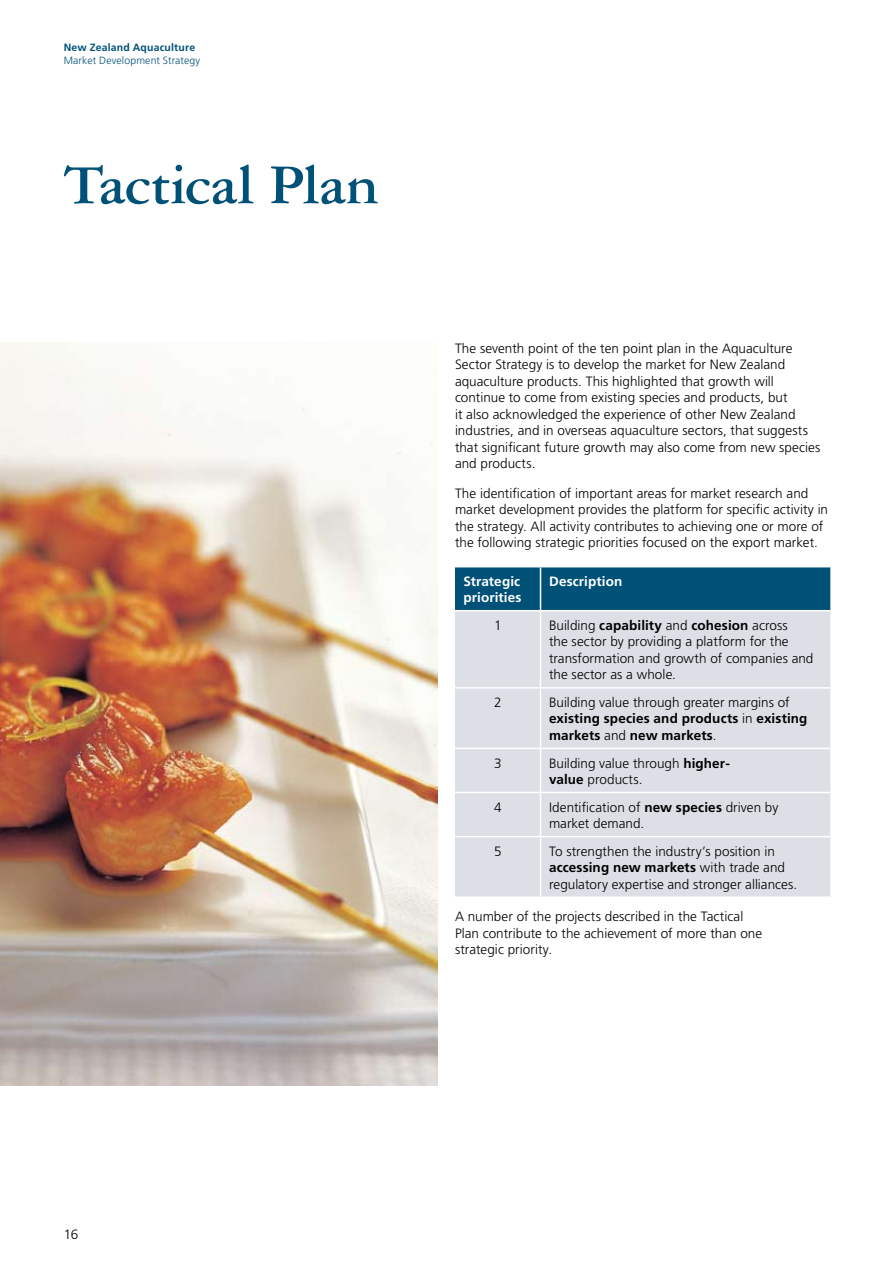
<style>
.page{position:relative;width:893px;height:1263px;background:#fff}
.page>*{position:absolute;margin:0;border:0;box-sizing:border-box;transform-origin:0 0}
.t1{font:700 60px "Garamond Three";letter-spacing:-.015em;color:#005178}
.t2{font:300 13.5px/16.5px "Frutiger";letter-spacing:.005em;color:#000}
.t3{font:700 13.5px/16.5px "Frutiger";letter-spacing:.01em;color:#000}
.t4{font:700 13.5px/16.5px "Frutiger";letter-spacing:.01em;color:#fff}
.t5{font:300 10.5px "Frutiger";letter-spacing:.01em;color:#005178}
.t6{font:700 10.5px "Frutiger";letter-spacing:.015em;color:#005178}
.s1{font-weight:700}
.s2{font-weight:300}
</style>
<div class="page">
<img style="left:0;top:342px;width:438px;height:743px">
<div style="left:455px;top:567px;width:375px;height:43px;background:#005178"></div>
<div style="left:455px;top:611px;width:375px;height:285px;background:#dcdfe6"></div>
<hr style="left:540px;top:567px;width:1px;height:43px;background:#fff">
<hr style="left:540px;top:611px;width:1px;height:76px;background:#fff">
<hr style="left:455px;top:687px;width:85px;height:1px;background:#fff">
<hr style="left:540px;top:687px;width:290px;height:1px;background:#fff">
<hr style="left:540px;top:688px;width:1px;height:60px;background:#fff">
<hr style="left:455px;top:748px;width:85px;height:1px;background:#fff">
<hr style="left:540px;top:748px;width:290px;height:1px;background:#fff">
<hr style="left:540px;top:749px;width:1px;height:43px;background:#fff">
<hr style="left:455px;top:792px;width:85px;height:1px;background:#fff">
<hr style="left:540px;top:792px;width:290px;height:1px;background:#fff">
<hr style="left:540px;top:793px;width:1px;height:43px;background:#fff">
<hr style="left:455px;top:836px;width:85px;height:1px;background:#fff">
<hr style="left:540px;top:836px;width:290px;height:1px;background:#fff">
<hr style="left:540px;top:837px;width:1px;height:59px;background:#fff">
<p class="t6" style="left:64px;top:41px;width:133px">New Zealand Aquaculture</p>
<p class="t5" style="left:64px;top:54px;width:138px">Market Development Strategy</p>
<h1 class="t1" style="left:64px;top:152px;width:317px">Tactical Plan</h1>
<p class="t2" style="left:455px;top:340px;width:367px">The seventh point of the ten point plan in the Aquaculture Sector Strategy is to develop the market for New Zealand aquaculture products. This highlighted that growth will continue to come from existing species and products, but<br>it also acknowledged the experience of other New Zealand industries, and in overseas aquaculture sectors, that suggests that significant future growth may also come from new species and products.</p>
<p class="t2" style="left:455px;top:485px;width:375px">The identification of important areas for market research and market development provides the platform for specific activity in the strategy. All activity contributes to achieving one or more of the following strategic priorities focused on the export market.</p>
<p class="t4" style="left:463px;top:573px;width:60px">Strategic priorities</p>
<p class="t4" style="left:549px;top:573px;width:75px">Description</p>
<p class="t2" style="left:494px;top:617px;width:9px">1</p>
<p class="t2" style="left:549px;top:617px;width:266px">Building <span class="s1">capability</span> and <span class="s1">cohesion</span> across<br>the sector by providing a platform for the transformation and growth of companies and the sector as a whole.</p>
<p class="t2" style="left:494px;top:694px;width:9px">2</p>
<p class="t3" style="left:549px;top:694px;width:260px"><span class="s2">Building value through greater margins of </span>existing species and products <span class="s2">in</span> existing markets <span class="s2">and</span> new markets<span class="s2">.</span></p>
<p class="t2" style="left:494px;top:754px;width:9px">3</p>
<p class="t2" style="left:549px;top:754px;width:182px">Building value through <span class="s1">higher&shy;value</span> products.</p>
<p class="t2" style="left:494px;top:799px;width:9px">4</p>
<p class="t2" style="left:549px;top:799px;width:231px">Identification of <span class="s1">new species</span> driven by market demand.</p>
<p class="t2" style="left:494px;top:843px;width:9px">5</p>
<p class="t2" style="left:549px;top:843px;width:250px">To strengthen the industry’s position in <span class="s1">accessing new markets</span> with trade and regulatory expertise and stronger alliances.</p>
<p class="t2" style="left:455px;top:908px;width:309px">A number of the projects described in the Tactical<br>Plan contribute to the achievement of more than one strategic priority.</p>
<p class="t2" style="left:64px;top:1226px;width:16px">16</p>
</div>
